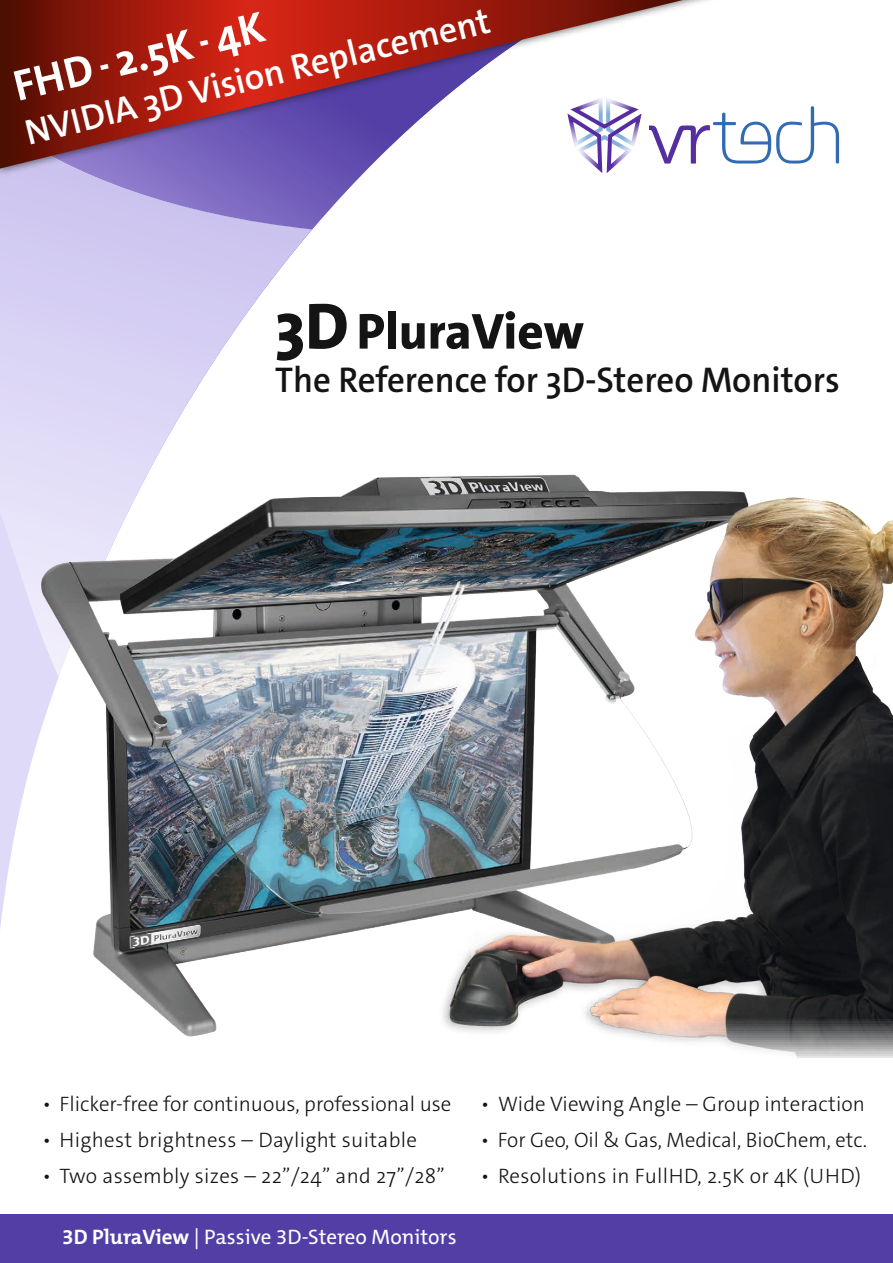
<style>
.page{position:relative;width:893px;height:1263px;background:#fff}
.page>*{position:absolute;margin:0;border:0;box-sizing:border-box;transform-origin:0 0}
.t1{font:800 51px "The Sans C5";color:#131413}
.t2{font:700 43.8px "The Sans C5";color:#fff}
.t3{font:600 36px "The Sans C5";color:#131413}
.t4{font:600 36px "The Sans C5";color:#fff}
.t5{font:300 21px "The Sans C5";letter-spacing:.005em;color:#131413}
.t6{font:21px "The Mix C5";color:#fff}
.s1{font-size:66px}
.s2{font-weight:700}
</style>
<div class="page">
<svg style="left:312px;top:177px;width:48px;height:52px"></svg>
<svg style="left:0;top:177px;width:312px;height:299px"></svg>
<svg style="left:0;top:476px;width:31px;height:452px"></svg>
<div style="left:0;top:1214px;width:893px;height:49px;background:#523ea5"></div>
<div style="left:0;top:0;width:741px;height:177px;background:#131413;opacity:.75"></div>
<svg style="left:1px;top:0;width:682px;height:169px"></svg>
<hr style="left:0;top:0;width:1px;height:169px;background:#4c0f00">
<img style="left:31px;top:466px;width:391px;height:571px">
<img style="left:422px;top:474px;width:471px;height:584px">
<svg style="left:567px;top:97px;width:75px;height:76px"></svg>
<svg style="left:649px;top:106px;width:190px;height:58px"></svg>
<h3 class="t4" style="left:20px;top:112px;width:479px;rotate:-14deg">NVIDIA 3D Vision Replacement</h3>
<h2 class="t2" style="left:7px;top:60px;width:259px;rotate:-14deg">FHD - 2.5K - 4K</h2>
<h1 class="t1" style="left:275px;top:299px;width:311px"><span class="s1">3D</span>PluraView</h1>
<h3 class="t3" style="left:275px;top:356px;width:566px">The Reference for 3D-Stereo Monitors</h3>
<p class="t5" style="left:43px;top:1090px;width:410px">• Flicker-free for continuous, professional use</p>
<p class="t5" style="left:43px;top:1126px;width:376px">• Highest brightness – Daylight suitable</p>
<p class="t5" style="left:43px;top:1162px;width:404px">• Two assembly sizes – 22”/24” and 27”/28”</p>
<p class="t6" style="left:62px;top:1223px;width:396px"><span class="s2">3D PluraView</span> | Passive 3D-Stereo Monitors</p>
<p class="t5" style="left:481px;top:1090px;width:386px">• Wide Viewing Angle – Group interaction</p>
<p class="t5" style="left:481px;top:1126px;width:388px">• For Geo, Oil &amp; Gas, Medical, BioChem, etc.</p>
<p class="t5" style="left:481px;top:1162px;width:382px">• Resolutions in FullHD, 2.5K or 4K (UHD)</p>
</div>
